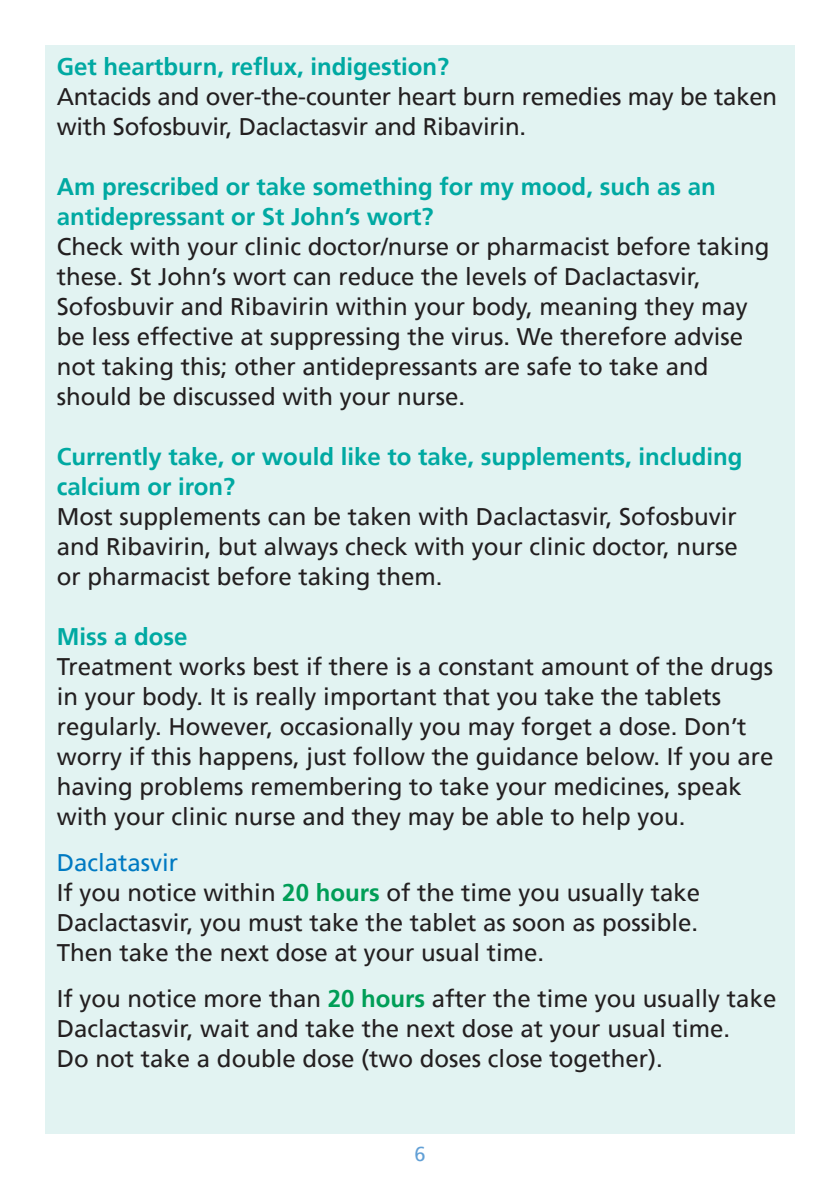
<style>
.page{position:relative;width:840px;height:1191px;background:#fff}
.page>*{position:absolute;margin:0;border:0;box-sizing:border-box;transform-origin:0 0}
.t1{font:24px/30px "Frutiger";color:#231f20}
.t2{font:700 24px/30px "Frutiger";color:#00a9a2}
.t3{font:24px "Frutiger";color:#007ac2}
.t4{font:20px "Frutiger";color:#62a0d6}
.s1{font-weight:700;color:#009e57}
</style>
<div class="page">
<div style="left:45px;top:45px;width:749px;height:1089px;background:#e2f3f2"></div>
<p class="t2" style="left:57px;top:51px;width:394px">Get heartburn, reflux, indigestion?</p>
<p class="t1" style="left:57px;top:81px;width:721px">Antacids and over-the-counter heart burn remedies may be taken with Sofosbuvir, Daclactasvir and Ribavirin.</p>
<p class="t2" style="left:57px;top:171px;width:660px">Am prescribed or take something for my mood, such as an</p>
<p class="t2" style="left:57px;top:201px;width:378px">antidepressant or St John’s wort?</p>
<p class="t1" style="left:57px;top:231px;width:714px">Check with your clinic doctor/nurse or pharmacist before taking these. St John’s wort can reduce the levels of Daclactasvir,</p>
<p class="t1" style="left:57px;top:291px;width:692px">Sofosbuvir and Ribavirin within your body, meaning they may</p>
<p class="t1" style="left:57px;top:321px;width:687px">be less effective at suppressing the virus. We therefore advise not taking this; other antidepressants are safe to take and should be discussed with your nurse.</p>
<p class="t2" style="left:57px;top:441px;width:687px">Currently take, or would like to take, supplements, including calcium or iron?</p>
<p class="t1" style="left:57px;top:501px;width:682px">Most supplements can be taken with Daclactasvir, Sofosbuvir and Ribavirin, but always check with your clinic doctor, nurse</p>
<p class="t1" style="left:57px;top:561px;width:387px">or pharmacist before taking them.</p>
<p class="t2" style="left:57px;top:621px;width:132px">Miss a dose</p>
<p class="t1" style="left:57px;top:651px;width:718px">Treatment works best if there is a constant amount of the drugs in your body. It is really important that you take the tablets regularly. However, occasionally you may forget a dose. Don’t worry if this happens, just follow the guidance below. If you are having problems remembering to take your medicines, speak with your clinic nurse and they may be able to help you.</p>
<p class="t3" style="left:57px;top:848px;width:123px">Daclatasvir</p>
<p class="t1" style="left:57px;top:877px;width:644px">If you notice within <span class="s1">20 hours</span> of the time you usually take</p>
<p class="t1" style="left:57px;top:907px;width:642px">Daclactasvir, you must take the tablet as soon as possible.</p>
<p class="t1" style="left:57px;top:937px;width:488px">Then take the next dose at your usual time.</p>
<p class="t1" style="left:57px;top:983px;width:720px">If you notice more than <span class="s1">20 hours</span> after the time you usually take<br>Daclactasvir, wait and take the next dose at your usual time.</p>
<p class="t1" style="left:57px;top:1043px;width:607px">Do not take a double dose (two doses close together).</p>
<p class="t4" style="left:414px;top:1141px;width:13px">6</p>
</div>
